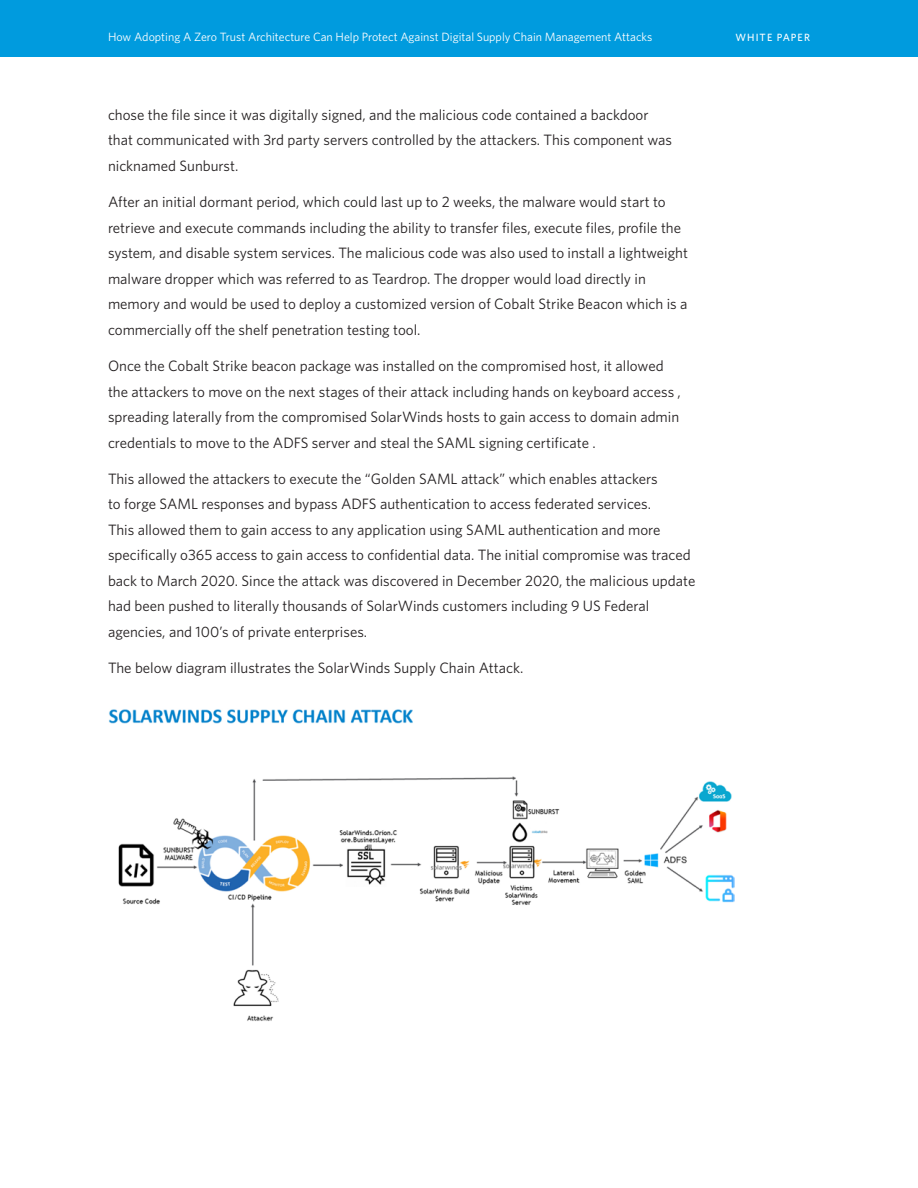
<style>
.page{position:relative;width:918px;height:1188px;background:#fff}
.page>*{position:absolute;margin:0;border:0;box-sizing:border-box;transform-origin:0 0}
.Main_Body_Text{font:15px/25.5px "Whitney";color:#231f20}
.Page_Title{font:12px "Whitney";color:#fff}
.Page_Title-2{font:500 10.5px "Whitney";letter-spacing:.1em;color:#fff}
</style>
<div class="page">
<img style="left:109px;top:709px;width:626px;height:312px">
<div style="left:0;top:0;width:918px;height:56px;background:#009bde"></div>
<p class="Page_Title" style="left:108px;top:29px;width:546px">How Adopting A Zero Trust Architecture Can Help Protect Against Digital Supply Chain Management Attacks</p>
<p class="Page_Title-2" style="left:736px;top:30px;width:76px">WHITE PAPER</p>
<p class="Main_Body_Text" style="left:108px;top:102px;width:566px">chose the file since it was digitally signed, and the malicious code contained a backdoor that communicated with 3rd party servers controlled by the attackers. This component was nicknamed Sunburst.</p>
<p class="Main_Body_Text" style="left:108px;top:189px;width:582px">After an initial dormant period, which could last up to 2 weeks, the malware would start to retrieve and execute commands including the ability to transfer files, execute files, profile the system, and disable system services. The malicious code was also used to install a lightweight malware dropper which was referred to as Teardrop. The dropper would load directly in memory and would be used to deploy a customized version of Cobalt Strike Beacon which is a commercially off the shelf penetration testing tool.</p>
<p class="Main_Body_Text" style="left:108px;top:353px;width:574px">Once the Cobalt Strike beacon package was installed on the compromised host, it allowed the attackers to move on the next stages of their attack including hands on keyboard access , spreading laterally from the compromised SolarWinds hosts to gain access to domain admin credentials to move to the ADFS server and steal the SAML signing certificate .</p>
<p class="Main_Body_Text" style="left:108px;top:466px;width:589px">This allowed the attackers to execute the “Golden SAML attack” which enables attackers<br>to forge SAML responses and bypass ADFS authentication to access federated services.<br>This allowed them to gain access to any application using SAML authentication and more specifically o365 access to gain access to confidential data. The initial compromise was traced back to March 2020. Since the attack was discovered in December 2020, the malicious update had been pushed to literally thousands of SolarWinds customers including 9 US Federal agencies, and 100’s of private enterprises.</p>
<p class="Main_Body_Text" style="left:108px;top:655px;width:417px">The below diagram illustrates the SolarWinds Supply Chain Attack.</p>
</div>
